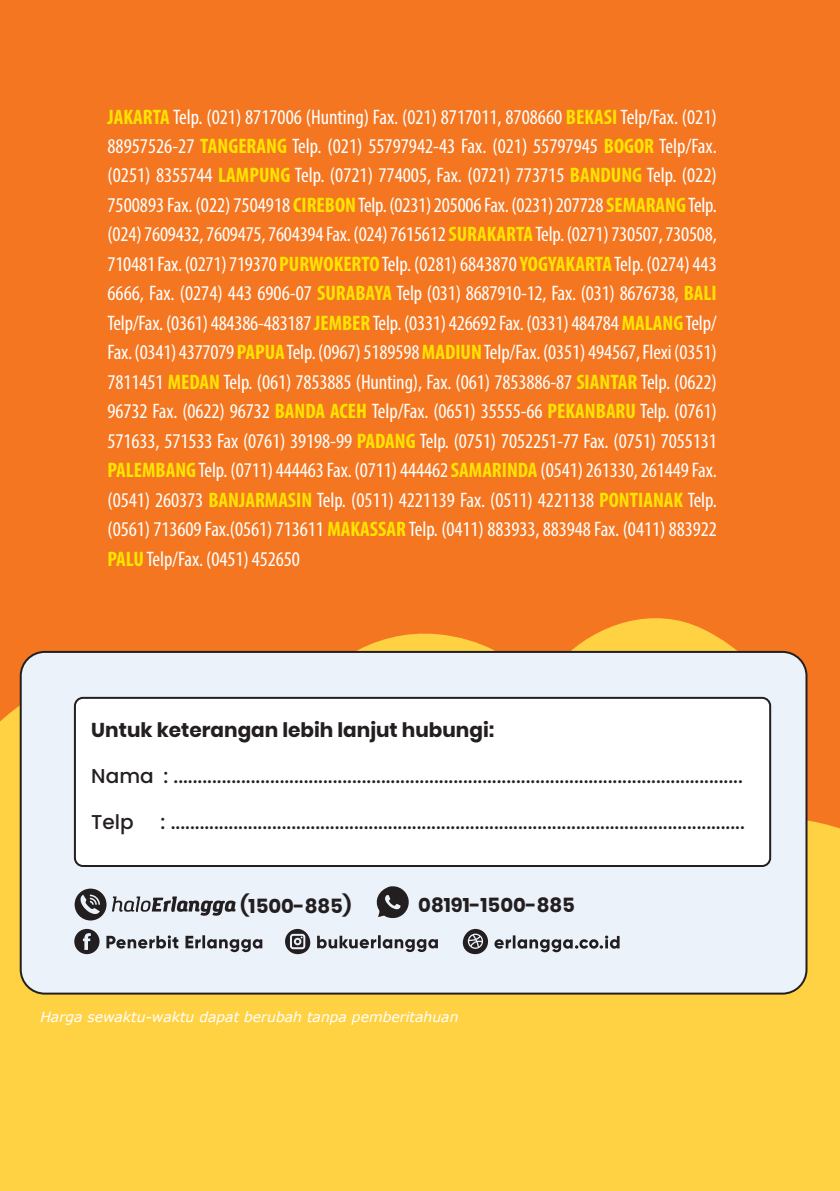
<style>
.page{position:relative;width:840px;height:1191px;background:#fff}
.page>*{position:absolute;margin:0;border:0;box-sizing:border-box;transform-origin:0 0}
.t1{font:condensed 21px/29.4px "Myriad Pro";letter-spacing:-.005em;color:#fff;text-align:justify}
.t2{font:500 20px "Poppins";color:#231f20}
.t3{font:700 20px "Poppins";color:#231f20}
.t4{font:700 19.8px "Poppins";color:#231f20}
.t5{font:italic 14px "Verdana";color:#fff}
.s1{font-weight:700;color:#ffe400}
</style>
<div class="page">
<div style="left:0;top:0;width:839px;height:1191px;background:#f47621"></div>
<svg style="left:0;top:618px;width:839px;height:573px;background:#fcc33e"></svg>
<div style="left:21px;top:652px;width:785px;height:341px;background:#ecf2fa;border-radius:24px"></div>
<div style="left:20px;top:651px;width:787px;height:343px;border:2px solid #231f20;border-radius:24px"></div>
<div style="left:75px;top:698px;width:694px;height:168px;background:#fff;border-radius:8px"></div>
<div style="left:74px;top:697px;width:696px;height:170px;border:2px solid #231f20;border-radius:8px"></div>
<svg style="left:75px;top:888px;width:31px;height:32px"></svg>
<svg style="left:112px;top:896px;width:123px;height:19px"></svg>
<svg style="left:376px;top:886px;width:33px;height:32px"></svg>
<svg style="left:317px;top:935px;width:120px;height:17px"></svg>
<svg style="left:285px;top:929px;width:25px;height:25px"></svg>
<svg style="left:106px;top:935px;width:156px;height:17px"></svg>
<svg style="left:74px;top:929px;width:25px;height:25px"></svg>
<svg style="left:462px;top:929px;width:26px;height:25px"></svg>
<svg style="left:494px;top:935px;width:125px;height:17px"></svg>
<hr style="left:839px;top:0;width:1px;height:1191px;background:#1086c8">
<svg style="left:839px;top:408px;width:1px;height:783px"></svg>
<p class="t1" style="left:107px;top:102px;width:610px"><span class="s1">JAKARTA</span> Telp. (021) 8717006 (Hunting) Fax. (021) 8717011, 8708660 <span class="s1">BEKASI</span> Telp/Fax. (021)<br>88957526-27 <span class="s1">TANGERANG</span> Telp. (021) 55797942-43 Fax. (021) 55797945 <span class="s1">BOGOR</span> Telp/Fax. (0251) 8355744 <span class="s1">LAMPUNG</span> Telp. (0721) 774005, Fax. (0721) 773715 <span class="s1">BANDUNG</span> Telp. (022)<br>7500893 Fax. (022) 7504918 <span class="s1">CIREBON</span> Telp. (0231) 205006 Fax. (0231) 207728 <span class="s1">SEMARANG</span> Telp. (024) 7609432, 7609475, 7604394 Fax. (024) 7615612 <span class="s1">SURAKARTA</span> Telp. (0271) 730507, 730508, 710481 Fax. (0271) 719370 <span class="s1">PURWOKERTO</span> Telp. (0281) 6843870 <span class="s1">YOGYAKARTA</span> Telp. (0274) 443<br>6666, Fax. (0274) 443 6906-07 <span class="s1">SURABAYA</span> Telp (031) 8687910-12, Fax. (031) 8676738, <span class="s1">BALI </span>Telp/Fax. (0361) 484386-483187 <span class="s1">JEMBER</span> Telp. (0331) 426692 Fax. (0331) 484784 <span class="s1">MALANG</span> Telp/ Fax. (0341) 4377079 <span class="s1">PAPUA</span> Telp. (0967) 5189598 <span class="s1">MADIUN</span> Telp/Fax. (0351) 494567, Flexi (0351)<br>7811451 <span class="s1">MEDAN</span> Telp. (061) 7853885 (Hunting), Fax. (061) 7853886-87 <span class="s1">SIANTAR</span> Telp. (0622)<br>96732 Fax. (0622) 96732 <span class="s1">BANDA ACEH</span> Telp/Fax. (0651) 35555-66 <span class="s1">PEKANBARU</span> Telp. (0761)<br>571633, 571533 Fax (0761) 39198-99 <span class="s1">PADANG</span> Telp. (0751) 7052251-77 Fax. (0751) 7055131<br><span class="s1">PALEMBANG</span> Telp. (0711) 444463 Fax. (0711) 444462 <span class="s1">SAMARINDA</span> (0541) 261330, 261449 Fax. (0541) 260373 <span class="s1">BANJARMASIN</span> Telp. (0511) 4221139 Fax. (0511) 4221138 <span class="s1">PONTIANAK</span> Telp. (0561) 713609 Fax.(0561) 713611 <span class="s1">MAKASSAR</span> Telp. (0411) 883933, 883948 Fax. (0411) 883922<br><span class="s1">PALU</span> Telp/Fax. (0451) 452650</p>
<p class="t3" style="left:91px;top:718px;width:404px">Untuk keterangan lebih lanjut hubungi:</p>
<p class="t2" style="left:91px;top:764px;width:652px">Nama : ......................................................................................................................</p>
<p class="t2" style="left:91px;top:810px;width:44px">Telp</p>
<p class="t2" style="left:160px;top:810px;width:585px">: .......................................................................................................................</p>
<p class="t4" style="left:240px;top:894px;width:112px">(1500-885)</p>
<p class="t4" style="left:418px;top:893px;width:158px">08191-1500-885</p>
<p class="t5" style="left:40px;top:1008px;width:419px">Harga sewaktu-waktu dapat berubah tanpa pemberitahuan</p>
</div>
